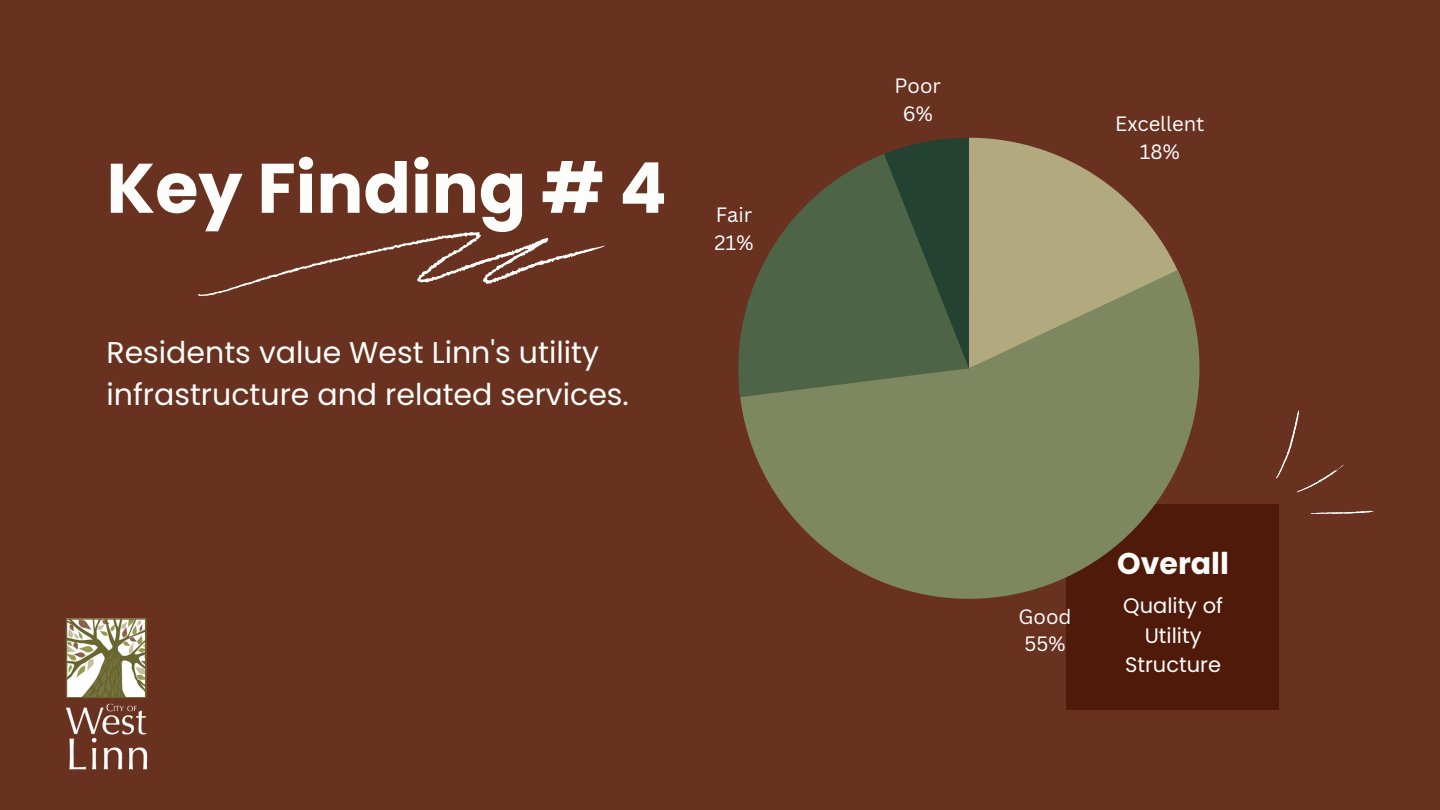
<style>
.page{position:relative;width:1440px;height:810px;background:#693120}
.page>*{position:absolute;margin:0;border:0;box-sizing:border-box;transform-origin:0 0}
.t1{font:700 70px "Poppins";color:#fdfdfb}
.t2{font:30px/42px "Poppins";color:#fdfdfb}
.t3{font:700 30px "Poppins";color:#fdfdfb}
.t4{font:21px/29.2px "Poppins";color:#fdfdfb;text-align:center}
.t5{font:20.2px/27.9px "Canva Sans";color:#fff}
</style>
<div class="page">
<svg style="left:198px;top:232px;width:407px;height:65px"></svg>
<div style="left:1067px;top:505px;width:212px;height:205px;background:#4f1a0a"></div>
<svg style="left:1251px;top:409px;width:123px;height:105px"></svg>
<svg style="left:970px;top:138px;width:208px;height:132px;fill:#b2a97e"></svg>
<svg style="left:740px;top:270px;width:459px;height:329px;fill:#7d8760"></svg>
<svg style="left:738px;top:154px;width:231px;height:243px;fill:#4d6447"></svg>
<svg style="left:884px;top:138px;width:86px;height:230px;background:#38513a"></svg>
<img style="left:66px;top:618px;width:82px;height:152px">
<h1 class="t1" style="left:106px;top:139px;width:562px">Key Finding # 4</h1>
<p class="t2" style="left:106px;top:332px;width:524px">Residents value West Linn's utility infrastructure and related services.</p>
<p class="t5" style="left:715px;top:201px;width:40px">Fair<br>21%</p>
<p class="t5" style="left:895px;top:72px;width:48px;text-align:center">Poor<br>6%</p>
<p class="t5" style="left:1115px;top:109px;width:91px;text-align:center">Excellent<br>18%</p>
<p class="t5" style="left:1019px;top:602px;width:54px">Good<br>55%</p>
<p class="t3" style="left:1117px;top:543px;width:113px">Overall</p>
<p class="t4" style="left:1123px;top:591px;width:101px">Quality of<br>Utility<br>Structure</p>
</div>
